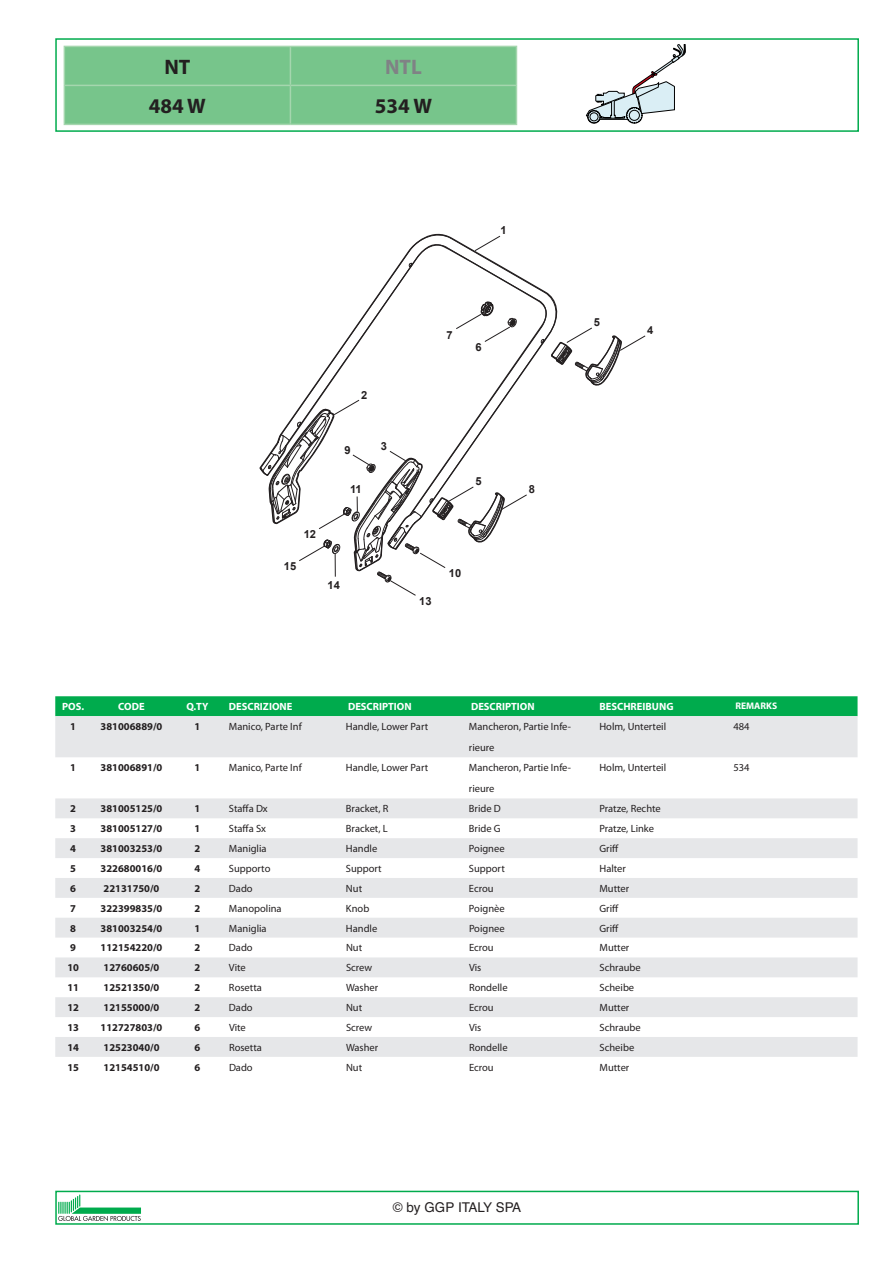
<style>
.page{position:relative;width:893px;height:1263px;background:#fff}
.page>*{position:absolute;margin:0;border:0;box-sizing:border-box;transform-origin:0 0}
.t1{font:700 21px "Myriad Pro";color:#231f20}
.t2{font:700 21px "Myriad Pro";color:#808285}
.t3{font:13.5px "Helvetica";color:#231f20}
.t4{font:700 11.1px "Arial";color:#231f20}
.t5{font:10.5px/21.3px "Myriad Pro";color:#231f20}
.t6{font:700 10.5px "Myriad Pro";color:#231f20}
.t7{font:700 10.5px "Myriad Pro";color:#fff}
.t8{font:700 9.6px "Myriad Pro";color:#fff}
</style>
<div class="page">
<div style="left:55px;top:1191px;width:804px;height:34px;border:2px solid #00ab4d"></div>
<svg style="left:58px;top:1194px;width:83px;height:27px"></svg>
<div style="left:55px;top:38px;width:804px;height:94px;border:2px solid #00ab4d"></div>
<div style="left:55px;top:696px;width:802px;height:20px;background:#00ab4d"></div>
<svg style="left:55px;top:716px;width:802px;height:341px;fill:#e6e7e9"></svg>
<svg style="left:260px;top:233px;width:386px;height:363px"></svg>
<svg style="left:586px;top:44px;width:99px;height:79px"></svg>
<div style="left:65px;top:47px;width:451px;height:77px;background:#77c58b"></div>
<hr style="left:64px;top:46px;width:226px;height:1px;background:#a5d6ae">
<hr style="left:64px;top:47px;width:1px;height:38px;background:#a5d6ae">
<hr style="left:290px;top:46px;width:227px;height:1px;background:#a5d6ae">
<hr style="left:290px;top:47px;width:1px;height:38px;background:#a5d6ae">
<hr style="left:516px;top:47px;width:1px;height:38px;background:#a5d6ae">
<hr style="left:64px;top:85px;width:226px;height:1px;background:#a5d6ae">
<hr style="left:64px;top:86px;width:1px;height:38px;background:#a5d6ae">
<hr style="left:290px;top:85px;width:227px;height:1px;background:#a5d6ae">
<hr style="left:290px;top:86px;width:1px;height:38px;background:#a5d6ae">
<hr style="left:516px;top:86px;width:1px;height:38px;background:#a5d6ae">
<hr style="left:64px;top:124px;width:226px;height:1px;background:#a5d6ae">
<hr style="left:290px;top:124px;width:227px;height:1px;background:#a5d6ae">
<h1 class="t1" style="left:164px;top:53px;width:27px">NT</h1>
<h1 class="t2" style="left:385px;top:53px;width:38px">NTL</h1>
<h1 class="t1" style="left:149px;top:92px;width:59px">484 W</h1>
<h1 class="t1" style="left:375px;top:92px;width:59px">534 W</h1>
<p class="t4" style="left:501px;top:224px;width:8px">1</p>
<p class="t4" style="left:361px;top:388px;width:8px">2</p>
<p class="t4" style="left:344px;top:444px;width:8px">9</p>
<p class="t4" style="left:381px;top:440px;width:8px">3</p>
<p class="t4" style="left:350px;top:483px;width:13px">11</p>
<p class="t4" style="left:304px;top:528px;width:14px">12</p>
<p class="t4" style="left:284px;top:560px;width:14px">15</p>
<p class="t4" style="left:328px;top:579px;width:14px">14</p>
<p class="t4" style="left:446px;top:328px;width:8px">7</p>
<p class="t4" style="left:475px;top:341px;width:8px">6</p>
<p class="t4" style="left:475px;top:475px;width:8px">5</p>
<p class="t4" style="left:419px;top:595px;width:14px">13</p>
<p class="t4" style="left:449px;top:567px;width:14px">10</p>
<p class="t4" style="left:529px;top:483px;width:8px">8</p>
<p class="t4" style="left:594px;top:316px;width:8px">5</p>
<p class="t4" style="left:647px;top:324px;width:8px">4</p>
<p class="t7" style="left:62px;top:700px;width:24px">POS.</p>
<p class="t7" style="left:118px;top:700px;width:28px">CODE</p>
<p class="t7" style="left:186px;top:700px;width:23px">Q.TY</p>
<p class="t7" style="left:229px;top:700px;width:65px">DESCRIZIONE</p>
<p class="t7" style="left:348px;top:700px;width:65px">DESCRIPTION</p>
<p class="t7" style="left:471px;top:700px;width:65px">DESCRIPTION</p>
<p class="t7" style="left:599px;top:700px;width:76px">BESCHREIBUNG</p>
<p class="t8" style="left:735px;top:700px;width:43px">REMARKS</p>
<p class="t6" style="left:70px;top:720px;width:7px">1</p>
<p class="t6" style="left:101px;top:720px;width:63px">381006889/0</p>
<p class="t6" style="left:194px;top:720px;width:7px">1</p>
<p class="t5" style="left:229px;top:716px;width:74px">Manico, Parte Inf</p>
<p class="t5" style="left:346px;top:716px;width:84px">Handle, Lower Part</p>
<p class="t5" style="left:469px;top:716px;width:104px">Mancheron, Partie Infe&shy;rieure</p>
<p class="t5" style="left:599px;top:716px;width:68px">Holm, Unterteil</p>
<p class="t5" style="left:733px;top:716px;width:18px">484</p>
<p class="t6" style="left:70px;top:761px;width:7px">1</p>
<p class="t6" style="left:101px;top:761px;width:63px">381006891/0</p>
<p class="t6" style="left:194px;top:761px;width:7px">1</p>
<p class="t5" style="left:229px;top:757px;width:74px">Manico, Parte Inf</p>
<p class="t5" style="left:346px;top:757px;width:84px">Handle, Lower Part</p>
<p class="t5" style="left:469px;top:757px;width:104px">Mancheron, Partie Infe&shy;rieure</p>
<p class="t5" style="left:599px;top:757px;width:68px">Holm, Unterteil</p>
<p class="t5" style="left:733px;top:757px;width:18px">534</p>
<p class="t6" style="left:70px;top:802px;width:7px">2</p>
<p class="t6" style="left:101px;top:802px;width:63px">381005125/0</p>
<p class="t6" style="left:194px;top:802px;width:7px">1</p>
<p class="t5" style="left:229px;top:798px;width:40px">Staffa Dx</p>
<p class="t5" style="left:346px;top:798px;width:44px">Bracket, R</p>
<p class="t5" style="left:469px;top:798px;width:34px">Bride D</p>
<p class="t5" style="left:599px;top:798px;width:63px">Pratze, Rechte</p>
<p class="t6" style="left:70px;top:822px;width:7px">3</p>
<p class="t6" style="left:101px;top:822px;width:63px">381005127/0</p>
<p class="t6" style="left:194px;top:822px;width:7px">1</p>
<p class="t5" style="left:229px;top:818px;width:39px">Staffa Sx</p>
<p class="t5" style="left:346px;top:818px;width:43px">Bracket, L</p>
<p class="t5" style="left:469px;top:818px;width:33px">Bride G</p>
<p class="t5" style="left:599px;top:818px;width:56px">Pratze, Linke</p>
<p class="t6" style="left:70px;top:842px;width:7px">4</p>
<p class="t6" style="left:101px;top:842px;width:63px">381003253/0</p>
<p class="t6" style="left:195px;top:842px;width:7px">2</p>
<p class="t5" style="left:229px;top:838px;width:39px">Maniglia</p>
<p class="t5" style="left:346px;top:838px;width:33px">Handle</p>
<p class="t5" style="left:469px;top:838px;width:37px">Poignee</p>
<p class="t5" style="left:599px;top:838px;width:21px">Griff</p>
<p class="t6" style="left:70px;top:861px;width:7px">5</p>
<p class="t6" style="left:101px;top:861px;width:63px">322680016/0</p>
<p class="t6" style="left:195px;top:861px;width:7px">4</p>
<p class="t5" style="left:229px;top:858px;width:43px">Supporto</p>
<p class="t5" style="left:346px;top:858px;width:37px">Support</p>
<p class="t5" style="left:469px;top:858px;width:37px">Support</p>
<p class="t5" style="left:599px;top:858px;width:28px">Halter</p>
<p class="t6" style="left:70px;top:881px;width:7px">6</p>
<p class="t6" style="left:104px;top:881px;width:57px">22131750/0</p>
<p class="t6" style="left:195px;top:881px;width:7px">2</p>
<p class="t5" style="left:229px;top:877px;width:25px">Dado</p>
<p class="t5" style="left:346px;top:877px;width:18px">Nut</p>
<p class="t5" style="left:469px;top:877px;width:26px">Ecrou</p>
<p class="t5" style="left:599px;top:877px;width:31px">Mutter</p>
<p class="t6" style="left:70px;top:901px;width:7px">7</p>
<p class="t6" style="left:101px;top:901px;width:63px">322399835/0</p>
<p class="t6" style="left:195px;top:901px;width:7px">2</p>
<p class="t5" style="left:229px;top:897px;width:54px">Manopolina</p>
<p class="t5" style="left:346px;top:897px;width:25px">Knob</p>
<p class="t5" style="left:469px;top:897px;width:37px">Poignèe</p>
<p class="t5" style="left:599px;top:897px;width:21px">Griff</p>
<p class="t6" style="left:70px;top:921px;width:7px">8</p>
<p class="t6" style="left:101px;top:921px;width:63px">381003254/0</p>
<p class="t6" style="left:195px;top:921px;width:7px">1</p>
<p class="t5" style="left:229px;top:917px;width:39px">Maniglia</p>
<p class="t5" style="left:346px;top:917px;width:33px">Handle</p>
<p class="t5" style="left:469px;top:917px;width:37px">Poignee</p>
<p class="t5" style="left:599px;top:917px;width:21px">Griff</p>
<p class="t6" style="left:70px;top:941px;width:7px">9</p>
<p class="t6" style="left:101px;top:941px;width:63px">112154220/0</p>
<p class="t6" style="left:195px;top:941px;width:7px">2</p>
<p class="t5" style="left:229px;top:937px;width:25px">Dado</p>
<p class="t5" style="left:346px;top:937px;width:18px">Nut</p>
<p class="t5" style="left:469px;top:937px;width:26px">Ecrou</p>
<p class="t5" style="left:599px;top:937px;width:31px">Mutter</p>
<p class="t6" style="left:67px;top:961px;width:13px">10</p>
<p class="t6" style="left:104px;top:961px;width:57px">12760605/0</p>
<p class="t6" style="left:195px;top:961px;width:7px">2</p>
<p class="t5" style="left:229px;top:957px;width:18px">Vite</p>
<p class="t5" style="left:346px;top:957px;width:28px">Screw</p>
<p class="t5" style="left:469px;top:957px;width:14px">Vis</p>
<p class="t5" style="left:599px;top:957px;width:43px">Schraube</p>
<p class="t6" style="left:67px;top:981px;width:13px">11</p>
<p class="t6" style="left:104px;top:981px;width:57px">12521350/0</p>
<p class="t6" style="left:195px;top:981px;width:7px">2</p>
<p class="t5" style="left:229px;top:977px;width:34px">Rosetta</p>
<p class="t5" style="left:346px;top:977px;width:34px">Washer</p>
<p class="t5" style="left:469px;top:977px;width:40px">Rondelle</p>
<p class="t5" style="left:599px;top:977px;width:36px">Scheibe</p>
<p class="t6" style="left:67px;top:1001px;width:13px">12</p>
<p class="t6" style="left:104px;top:1001px;width:57px">12155000/0</p>
<p class="t6" style="left:195px;top:1001px;width:7px">2</p>
<p class="t5" style="left:229px;top:997px;width:25px">Dado</p>
<p class="t5" style="left:346px;top:997px;width:18px">Nut</p>
<p class="t5" style="left:469px;top:997px;width:26px">Ecrou</p>
<p class="t5" style="left:599px;top:997px;width:31px">Mutter</p>
<p class="t6" style="left:67px;top:1020px;width:13px">13</p>
<p class="t6" style="left:101px;top:1020px;width:63px">112727803/0</p>
<p class="t6" style="left:195px;top:1020px;width:7px">6</p>
<p class="t5" style="left:229px;top:1017px;width:18px">Vite</p>
<p class="t5" style="left:346px;top:1017px;width:28px">Screw</p>
<p class="t5" style="left:469px;top:1017px;width:14px">Vis</p>
<p class="t5" style="left:599px;top:1017px;width:43px">Schraube</p>
<p class="t6" style="left:67px;top:1040px;width:13px">14</p>
<p class="t6" style="left:104px;top:1040px;width:57px">12523040/0</p>
<p class="t6" style="left:195px;top:1040px;width:7px">6</p>
<p class="t5" style="left:229px;top:1036px;width:34px">Rosetta</p>
<p class="t5" style="left:346px;top:1036px;width:34px">Washer</p>
<p class="t5" style="left:469px;top:1036px;width:40px">Rondelle</p>
<p class="t5" style="left:599px;top:1036px;width:36px">Scheibe</p>
<p class="t6" style="left:67px;top:1060px;width:13px">15</p>
<p class="t6" style="left:104px;top:1060px;width:57px">12154510/0</p>
<p class="t6" style="left:195px;top:1060px;width:7px">6</p>
<p class="t5" style="left:229px;top:1056px;width:25px">Dado</p>
<p class="t5" style="left:346px;top:1056px;width:18px">Nut</p>
<p class="t5" style="left:469px;top:1056px;width:26px">Ecrou</p>
<p class="t5" style="left:599px;top:1056px;width:31px">Mutter</p>
<p class="t3" style="left:393px;top:1196px;width:130px">© by GGP ITALY SPA</p>
</div>
